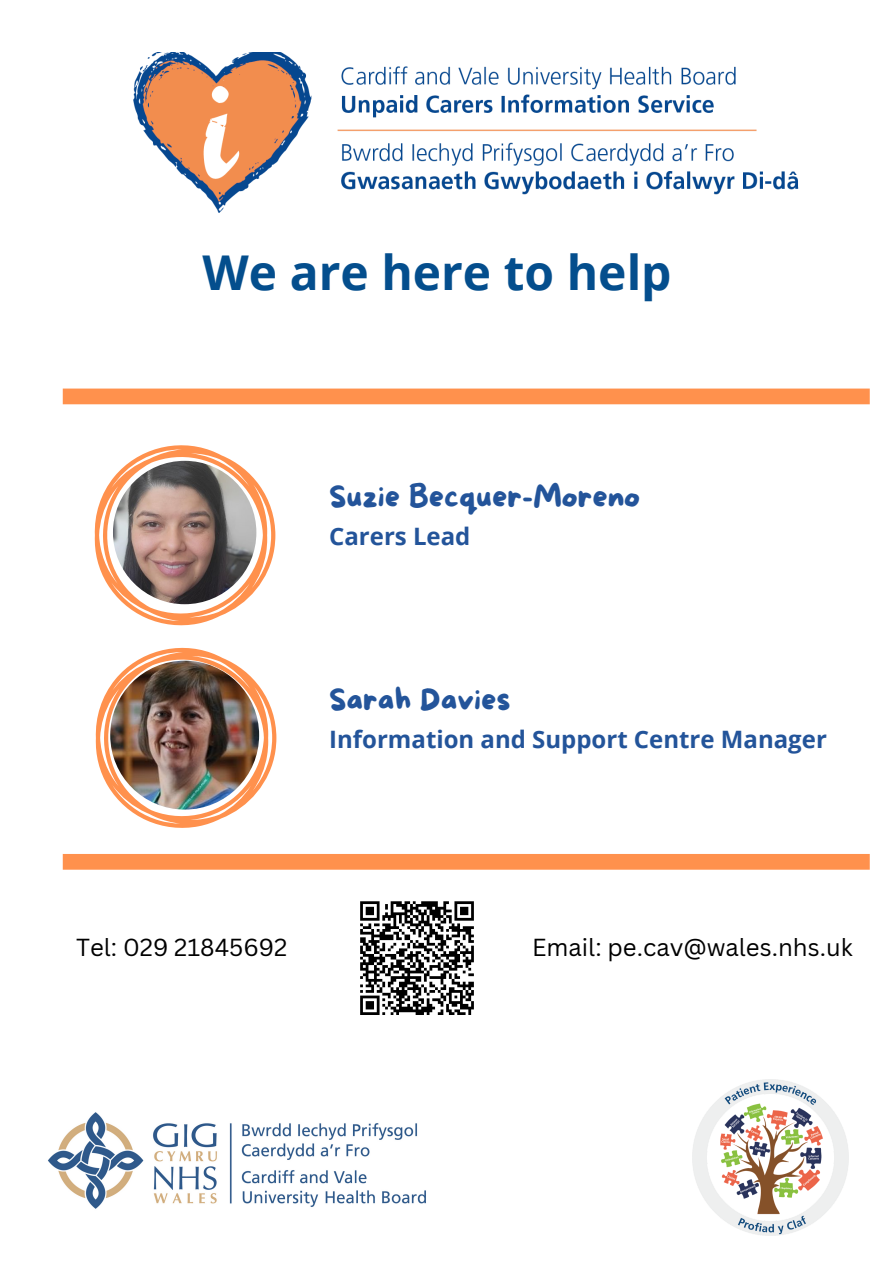
<style>
.page{position:relative;width:893px;height:1264px;background:#fff}
.page>*{position:absolute;margin:0;border:0;box-sizing:border-box;transform-origin:0 0}
.t1{font:700 48px "Open Sans";color:#044e8d}
.t2{font:30px "More Sugar";color:#23549a}
.t3{font:700 24px "Open Sans";color:#23549a}
.t4{font:24px "Canva Sans";color:#000}
</style>
<div class="page">
<img style="left:134px;top:53px;width:664px;height:159px">
<img style="left:48px;top:1112px;width:378px;height:97px">
<img style="left:692px;top:1079px;width:156px;height:156px">
<svg style="left:94px;top:445px;width:181px;height:181px"></svg>
<img style="left:95px;top:647px;width:181px;height:181px">
<div style="left:63px;top:854px;width:806px;height:15px;background:#ff914d"></div>
<div style="left:63px;top:388px;width:806px;height:16px;background:#ff914d"></div>
<svg style="left:360px;top:901px;width:114px;height:114px"></svg>
<p class="t1" style="left:202px;top:239px;width:470px">We are here to help</p>
<p class="t2" style="left:329px;top:480px;width:312px">Suzie Becquer-Moreno</p>
<p class="t3" style="left:329px;top:519px;width:143px">Carers Lead</p>
<p class="t2" style="left:329px;top:683px;width:183px">Sarah Davies</p>
<p class="t3" style="left:329px;top:722px;width:499px">Information and Support Centre Manager</p>
<p class="t4" style="left:76px;top:930px;width:213px">Tel: 029 21845692</p>
<p class="t4" style="left:532px;top:930px;width:322px">Email: pe.cav@wales.nhs.uk</p>
</div>
